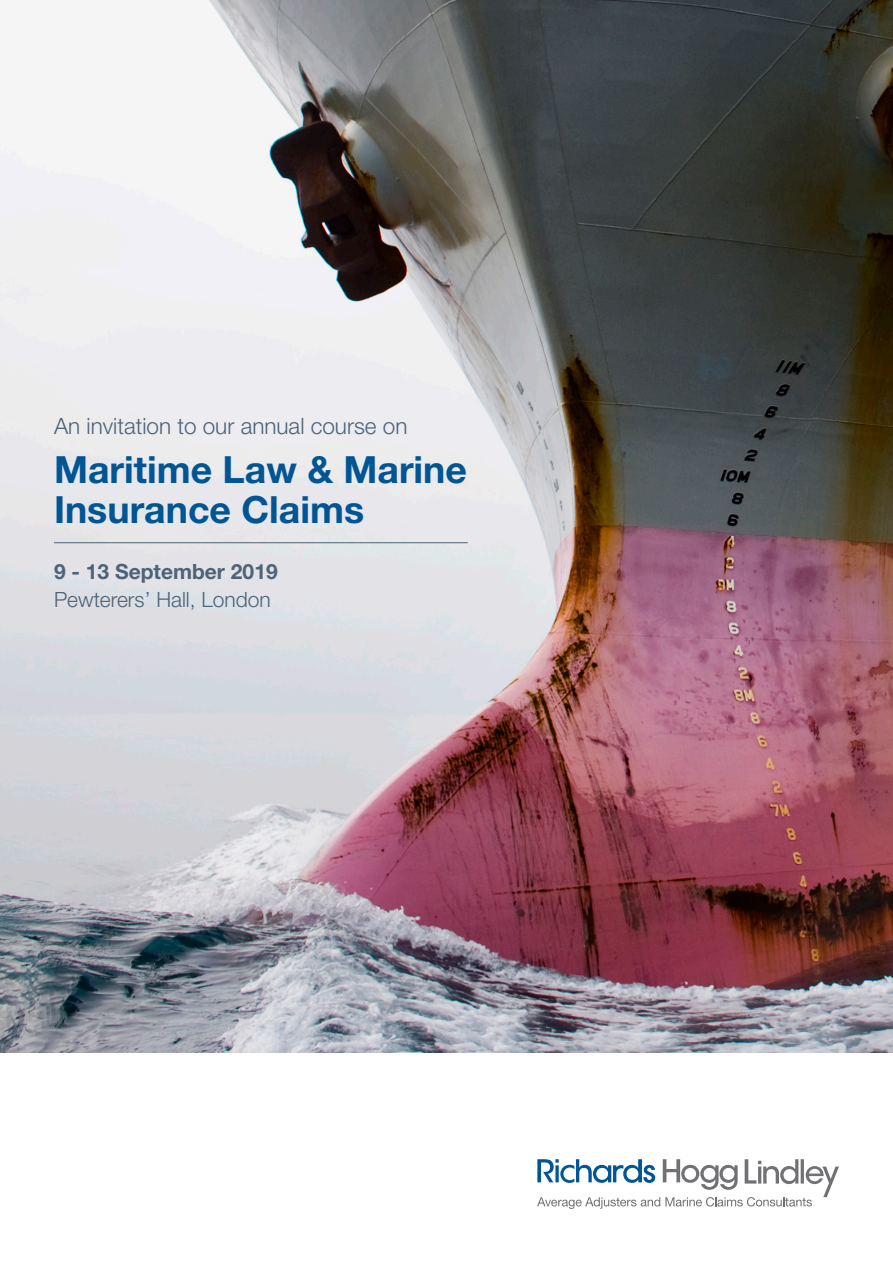
<style>
.page{position:relative;width:893px;height:1263px;background:#fff}
.page>*{position:absolute;margin:0;border:0;box-sizing:border-box;transform-origin:0 0}
.t1{font:700 37.5px/40.5px "Helvetica Neue LT Std";color:#005595}
.t2{font:300 22.5px "Helvetica Neue LT Std";color:#4d6377}
.t3{font:300 21px "Helvetica Neue LT Std";color:#4d6377}
.t4{font:700 21px "Helvetica Neue LT Std";color:#4d6377}
</style>
<div class="page">
<img style="left:0;top:0;width:893px;height:1052px">
<hr style="left:54px;top:542px;width:414px;height:1px;background:#4d6377">
<svg style="left:537px;top:1159px;width:302px;height:50px"></svg>
<p class="t2" style="left:54px;top:412px;width:355px">An invitation to our annual course on</p>
<p class="t1" style="left:54px;top:448px;width:414px">Maritime Law &amp; Marine<br>Insurance Claims</p>
<p class="t4" style="left:54px;top:559px;width:225px">9 - 13 September 2019</p>
<p class="t3" style="left:54px;top:587px;width:218px">Pewterers’ Hall, London</p>
</div>
